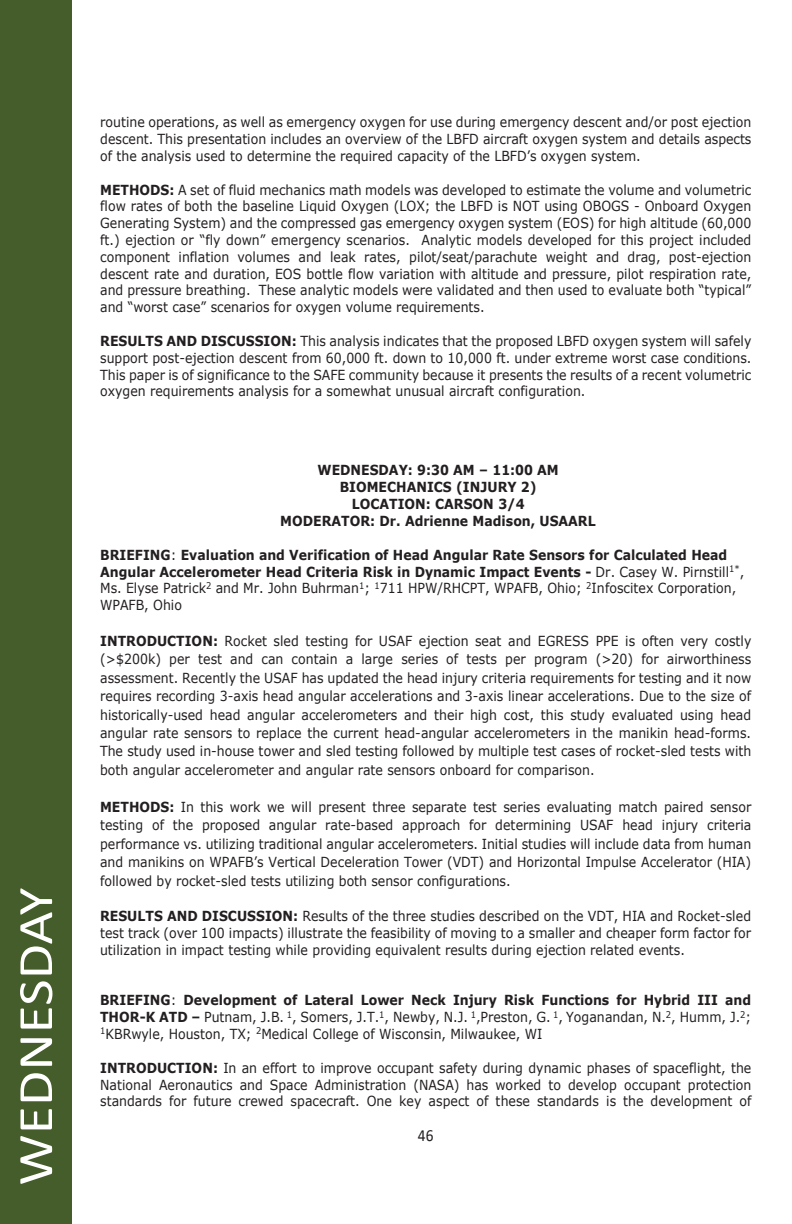
<style>
.page{position:relative;width:792px;height:1224px;background:#fff}
.page>*{position:absolute;margin:0;border:0;box-sizing:border-box;transform-origin:0 0}
.t1{font:49.8px "Calibri";color:#fff;scale:1.16 1}
.t2{font:17px "Calibri";color:#231f20;scale:.9 1}
.t3{font:13.8px/16.8px "Verdana";color:#231f20;text-align:justify;scale:.9 1}
.t4{font:700 13.8px/16.8px "Verdana";color:#231f20;text-align:center;scale:.9 1}
.s1{font-weight:700}
.s2{font-weight:400}
</style>
<div class="page">
<div style="left:0;top:0;width:72px;height:1224px;background:#455d2a"></div>
<h1 class="t1" style="left:4px;top:1186px;width:259px;rotate:-90deg">WEDNESDAY</h1>
<p class="t3" style="left:100px;top:114px;width:725px">routine operations, as well as emergency oxygen for use during emergency descent and/or post ejection descent. This presentation includes an overview of the LBFD aircraft oxygen system and details aspects of the analysis used to determine the required capacity of the LBFD’s oxygen system.</p>
<p class="t3" style="left:100px;top:181px;width:725px"><span class="s1">METHODS:</span> A set of fluid mechanics math models was developed to estimate the volume and volumetric flow rates of both the baseline Liquid Oxygen (LOX; the LBFD is NOT using OBOGS - Onboard Oxygen Generating System) and the compressed gas emergency oxygen system (EOS) for high altitude (60,000 ft.) ejection or “fly down” emergency scenarios. Analytic models developed for this project included component inflation volumes and leak rates, pilot/seat/parachute weight and drag, post-ejection descent rate and duration, EOS bottle flow variation with altitude and pressure, pilot respiration rate, and pressure breathing. These analytic models were validated and then used to evaluate both “typical” and “worst case” scenarios for oxygen volume requirements.</p>
<p class="t3" style="left:100px;top:333px;width:725px"><span class="s1">RESULTS AND DISCUSSION:</span> This analysis indicates that the proposed LBFD oxygen system will safely support post-ejection descent from 60,000 ft. down to 10,000 ft. under extreme worst case conditions.<br>This paper is of significance to the SAFE community because it presents the results of a recent volumetric oxygen requirements analysis for a somewhat unusual aircraft configuration.</p>
<p class="t4" style="left:280px;top:462px;width:352px">WEDNESDAY: 9:30 AM – 11:00 AM<br>BIOMECHANICS (INJURY 2)<br>LOCATION: CARSON 3/4<br>MODERATOR: Dr. Adrienne Madison, USAARL</p>
<p class="t4" style="left:100px;top:546px;width:717px;text-align:left">BRIEFING<span class="s2">:</span> Evaluation and Verification of Head Angular Rate Sensors for Calculated Head Angular Accelerometer Head Criteria Risk in Dynamic Impact Events - <span class="s2">Dr. Casey W. Pirnstill</span><sup>1*</sup><span class="s2">, Ms. Elyse Patrick</span><sup>2</sup> <span class="s2">and Mr. John Buhrman</span><sup>1</sup><span class="s2">;</span> <sup>1</sup><span class="s2">711 HPW/RHCPT, WPAFB, Ohio;</span> <sup>2</sup><span class="s2">Infoscitex Corporation, WPAFB, Ohio</span></p>
<p class="t3" style="left:100px;top:632px;width:725px;line-height:18.4px"><span class="s1">INTRODUCTION:</span> Rocket sled testing for USAF ejection seat and EGRESS PPE is often very costly (&gt;$200k) per test and can contain a large series of tests per program (&gt;20) for airworthiness assessment. Recently the USAF has updated the head injury criteria requirements for testing and it now requires recording 3-axis head angular accelerations and 3-axis linear accelerations. Due to the size of historically-used head angular accelerometers and their high cost, this study evaluated using head angular rate sensors to replace the current head-angular accelerometers in the manikin head-forms.<br>The study used in-house tower and sled testing followed by multiple test cases of rocket-sled tests with both angular accelerometer and angular rate sensors onboard for comparison.</p>
<p class="t3" style="left:100px;top:798px;width:725px;line-height:18.4px"><span class="s1">METHODS:</span> In this work we will present three separate test series evaluating match paired sensor testing of the proposed angular rate-based approach for determining USAF head injury criteria performance vs. utilizing traditional angular accelerometers. Initial studies will include data from human and manikins on WPAFB’s Vertical Deceleration Tower (VDT) and Horizontal Impulse Accelerator (HIA) followed by rocket-sled tests utilizing both sensor configurations.</p>
<p class="t3" style="left:100px;top:908px;width:725px"><span class="s1">RESULTS AND DISCUSSION:</span> Results of the three studies described on the VDT, HIA and Rocket-sled test track (over 100 impacts) illustrate the feasibility of moving to a smaller and cheaper form factor for utilization in impact testing while providing equivalent results during ejection related events.</p>
<p class="t3" style="left:100px;top:992px;width:725px"><span class="s1">BRIEFING</span>: <span class="s1">Development of Lateral Lower Neck Injury Risk Functions for Hybrid III and THOR-K ATD –</span> Putnam, J.B. <sup>1</sup>, Somers, J.T.<sup>1</sup>, Newby, N.J. <sup>1</sup>,Preston, G. <sup>1</sup>, Yoganandan, N.<sup>2</sup>, Humm, J.<sup>2</sup>; <sup>1</sup>KBRwyle, Houston, TX; <sup>2</sup>Medical College of Wisconsin, Milwaukee, WI</p>
<p class="t3" style="left:100px;top:1059px;width:725px"><span class="s1">INTRODUCTION:</span> In an effort to improve occupant safety during dynamic phases of spaceflight, the National Aeronautics and Space Administration (NASA) has worked to develop occupant protection standards for future crewed spacecraft. One key aspect of these standards is the development of</p>
<p class="t2" style="left:418px;top:1124px;width:19px">46</p>
</div>
